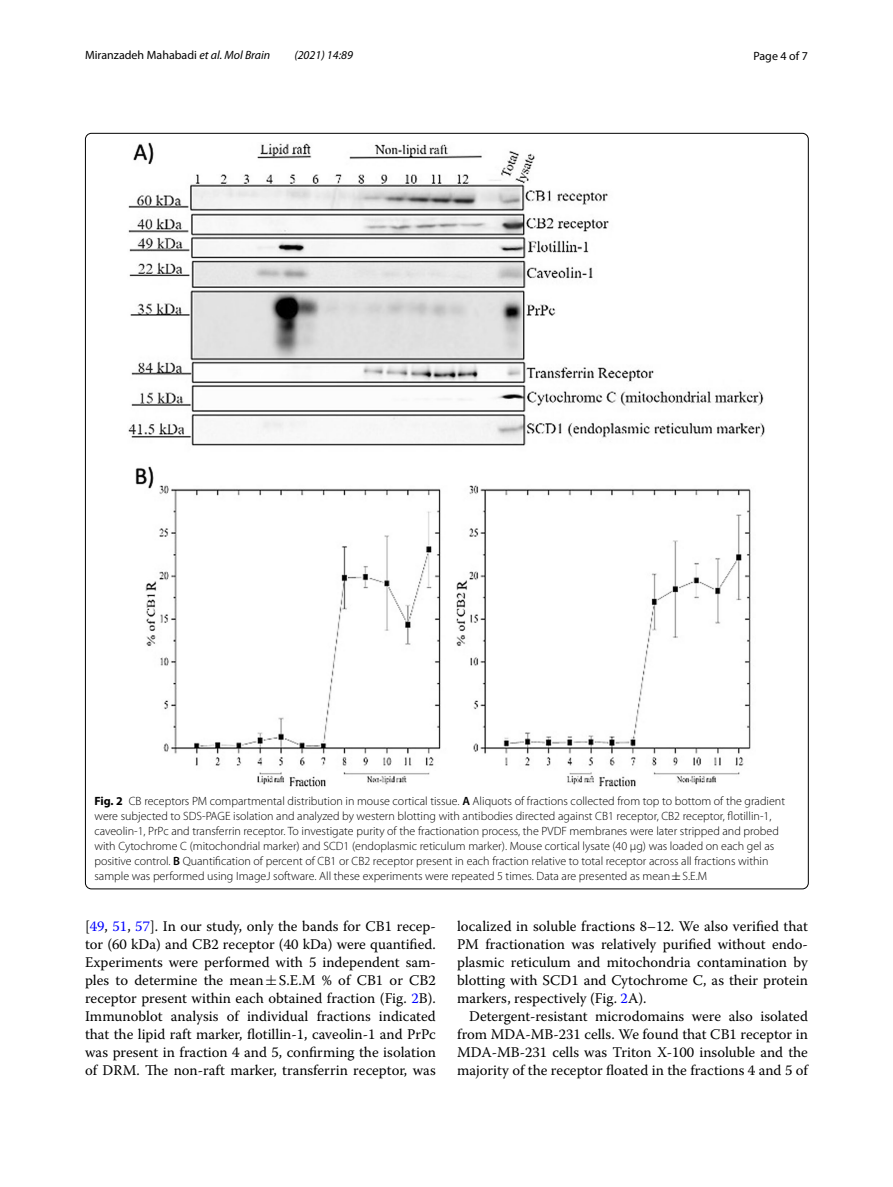
<style>
.page{position:relative;width:893px;height:1187px;background:#fff}
.page>*{position:absolute;margin:0;border:0;box-sizing:border-box;transform-origin:0 0}
.t1{font:14.7px/18px "Warnock Pro";color:#000;text-align:justify}
.t2{font:300 12px/15px "Myriad Pro";color:#000}
.t3{font:12px "Myriad Pro";color:#000}
.t4{font:italic 12px "Myriad Pro";color:#000}
.s1{font-style:italic}
.s2{font-weight:700}
.s3{font-weight:600}
.s4{font-family:"MTSY";font-weight:400}
.s5{color:#00f}
.s6{font-family:"MTSY"}
</style>
<div class="page">
<img style="left:128px;top:142px;width:637px;height:645px">
<p class="t3" style="left:85px;top:48px;width:187px">Miranzadeh Mahabadi <span class="s1">et al. Mol Brain</span></p>
<p class="t4" style="left:294px;top:48px;width:60px">(2021) 14:89</p>
<p class="t3" style="left:753px;top:48px;width:56px">Page 4 of 7</p>
<p class="t2" style="left:94px;top:793px;width:692px"><span class="s2">Fig. 2</span> CB receptors PM compartmental distribution in mouse cortical tissue. <span class="s3">A</span> Aliquots of fractions collected from top to bottom of the gradient were subjected to SDS-PAGE isolation and analyzed by western blotting with antibodies directed against CB1 receptor, CB2 receptor, flotillin-1, caveolin-1, PrPc and transferrin receptor. To investigate purity of the fractionation process, the PVDF membranes were later stripped and probed with Cytochrome C (mitochondrial marker) and SCD1 (endoplasmic reticulum marker). Mouse cortical lysate (40 µg) was loaded on each gel as positive control. <span class="s3">B</span> Quantification of percent of CB1 or CB2 receptor present in each fraction relative to total receptor across all fractions within sample was performed using ImageJ software. All these experiments were repeated 5 times. Data are presented as mean<span class="s4">±</span>S.E.M</p>
<p class="t1" style="left:85px;top:916px;width:352px">[<span class="s5">49</span>, <span class="s5">51</span>, <span class="s5">57</span>]. In our study, only the bands for CB1 recep&shy;tor (60 kDa) and CB2 receptor (40 kDa) were quantified.<br>Experiments were performed with 5 independent sam&shy;ples to determine the mean<span class="s6">±</span>S.E.M % of CB1 or CB2 receptor present within each obtained fraction (Fig. <span class="s5">2</span>B).<br>Immunoblot analysis of individual fractions indicated that the lipid raft marker, flotillin-1, caveolin-1 and PrPc was present in fraction 4 and 5, confirming the isolation of DRM. The non-raft marker, transferrin receptor, was</p>
<p class="t1" style="left:457px;top:916px;width:352px">localized in soluble fractions 8–12. We also verified that PM fractionation was relatively purified without endo&shy;plasmic reticulum and mitochondria contamination by blotting with SCD1 and Cytochrome C, as their protein markers, respectively (Fig. <span class="s5">2</span>A).</p>
<p class="t1" style="left:457px;top:1006px;width:352px;text-indent:12px">Detergent-resistant microdomains were also isolated from MDA-MB-231 cells. We found that CB1 receptor in MDA-MB-231 cells was Triton X-100 insoluble and the majority of the receptor floated in the fractions 4 and 5 of</p>
</div>
